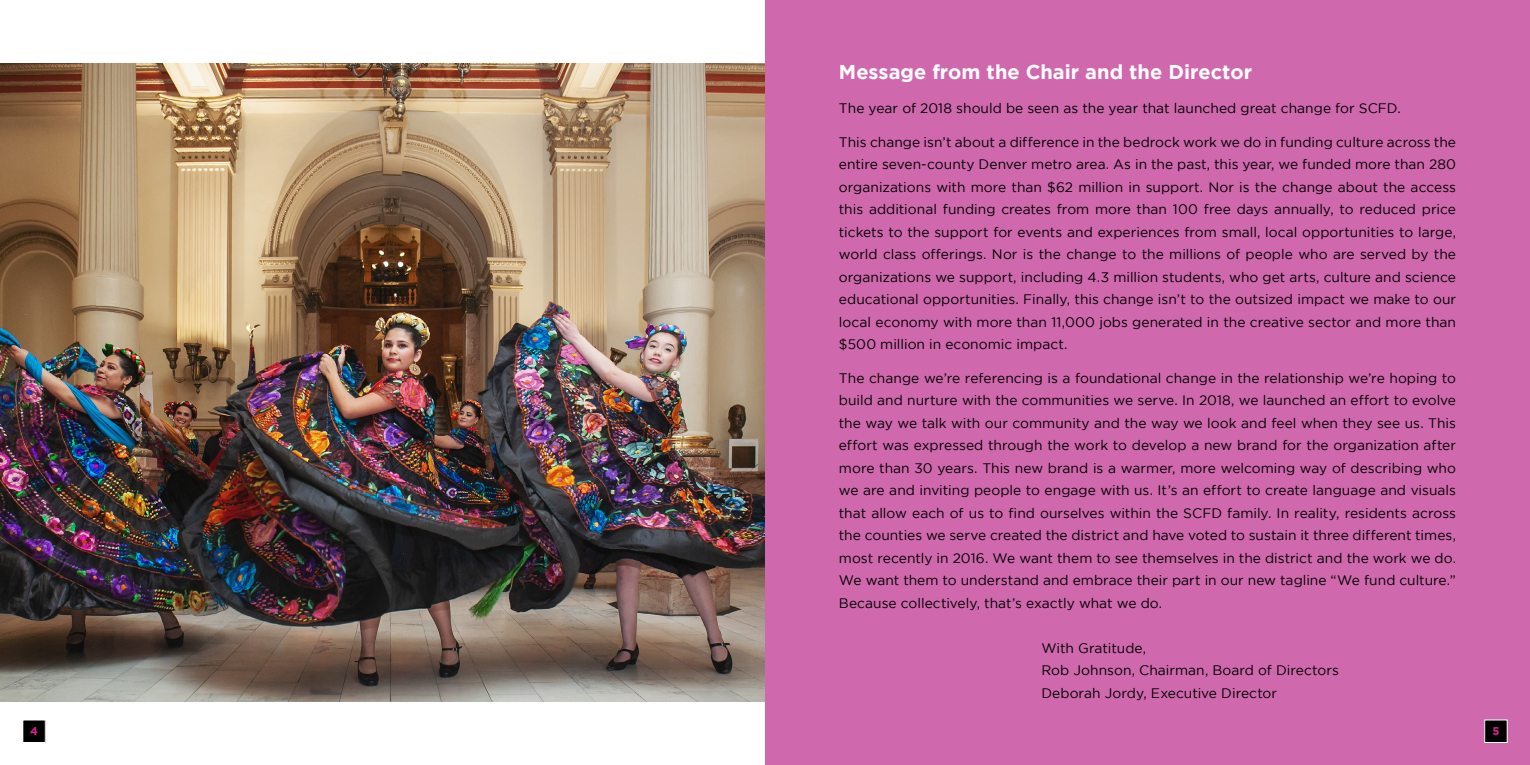
<style>
.page{position:relative;width:1530px;height:765px;background:#fff}
.page>*{position:absolute;margin:0;border:0;box-sizing:border-box;transform-origin:0 0}
.t1{font:700 20px "Gotham";color:#fff}
.t2{font:13.75px/22.5px "Gotham";letter-spacing:.005em;color:#000;text-align:justify}
.t3{font:700 11.25px "Gotham";color:#e11f93}
</style>
<div class="page">
<img style="left:0;top:64px;width:765px;height:637px">
<div style="left:765px;top:0;width:765px;height:765px;background:#cf68ad"></div>
<div style="left:23px;top:720px;width:22px;height:22px;background:#000"></div>
<div style="left:22px;top:720px;width:24px;height:23px;border:1px solid #fff"></div>
<div style="left:1485px;top:720px;width:22px;height:22px;background:#000"></div>
<div style="left:1484px;top:720px;width:24px;height:23px;border:1px solid #fff"></div>
<h1 class="t1" style="left:839px;top:60px;width:415px">Message from the Chair and the Director</h1>
<p class="t2" style="left:839px;top:96px;width:564px">The year of 2018 should be seen as the year that launched great change for SCFD.</p>
<p class="t2" style="left:839px;top:130px;width:619px">This change isn’t about a difference in the bedrock work we do in funding culture across the entire seven-county Denver metro area. As in the past, this year, we funded more than 280 organizations with more than $62 million in support. Nor is the change about the access this additional funding creates from more than 100 free days annually, to reduced price tickets to the support for events and experiences from small, local opportunities to large, world class offerings. Nor is the change to the millions of people who are served by the organizations we support, including 4.3 million students, who get arts, culture and science educational opportunities. Finally, this change isn’t to the outsized impact we make to our local economy with more than 11,000 jobs generated in the creative sector and more than $500 million in economic impact.</p>
<p class="t2" style="left:839px;top:366px;width:619px">The change we’re referencing is a foundational change in the relationship we’re hoping to build and nurture with the communities we serve. In 2018, we launched an effort to evolve the way we talk with our community and the way we look and feel when they see us. This effort was expressed through the work to develop a new brand for the organization after more than 30 years. This new brand is a warmer, more welcoming way of describing who we are and inviting people to engage with us. It’s an effort to create language and visuals that allow each of us to find ourselves within the SCFD family. In reality, residents across the counties we serve created the district and have voted to sustain it three different times, most recently in 2016. We want them to see themselves in the district and the work we do.<br>We want them to understand and embrace their part in our new tagline “We fund culture.” Because collectively, that’s exactly what we do.</p>
<p class="t2" style="left:1041px;top:636px;width:299px;text-align:left">With Gratitude,<br>Rob Johnson, Chairman, Board of Directors<br>Deborah Jordy, Executive Director</p>
<p class="t3" style="left:30px;top:725px;width:9px">4</p>
<p class="t3" style="left:1492px;top:725px;width:9px">5</p>
</div>
